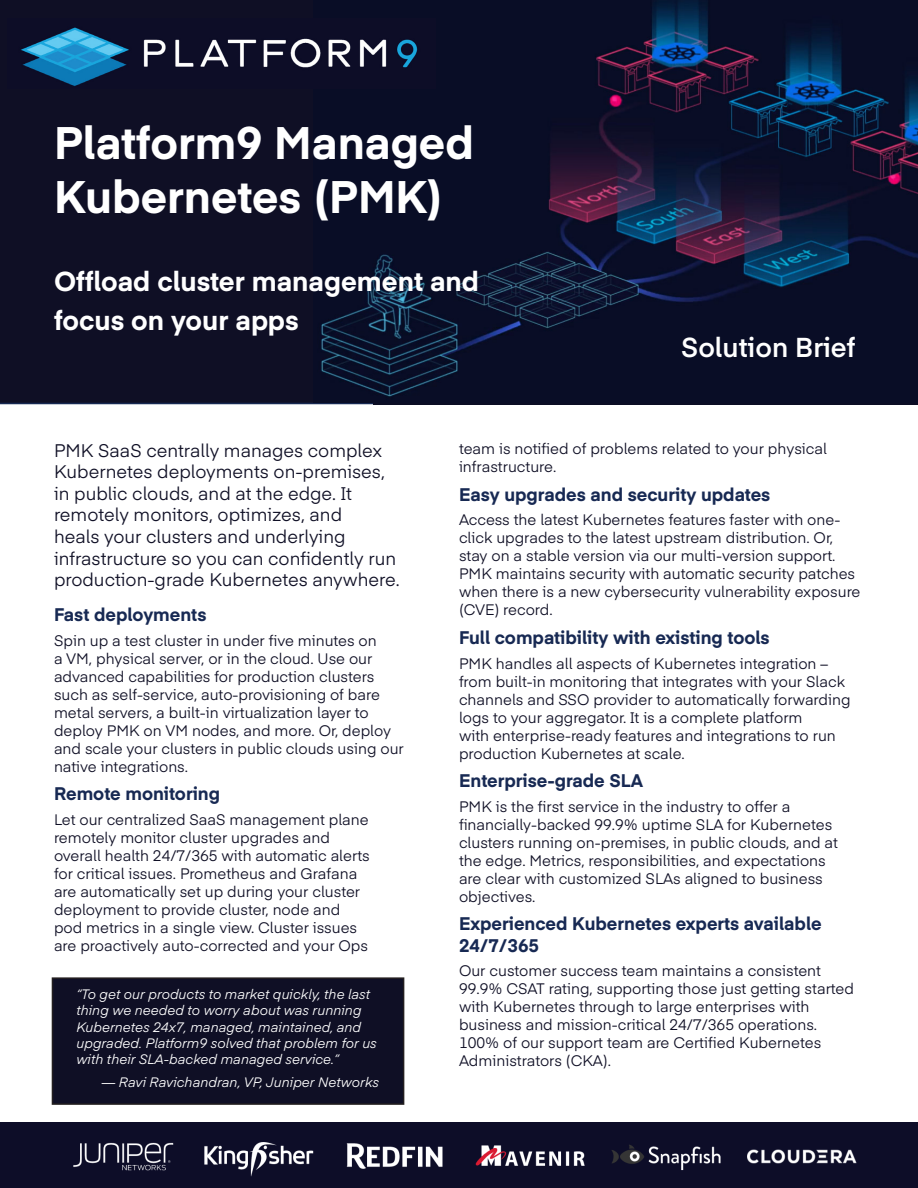
<style>
.page{position:relative;width:918px;height:1188px;background:#fff}
.page>*{position:absolute;margin:0;border:0;box-sizing:border-box;transform-origin:0 0}
.t1{font:700 45px/54px "Eina 04";color:#fff}
.t2{font:700 27px/39.2px "Eina 04";color:#fff}
.t3{font:600 27px "Eina 04";color:#fff}
.t4{font:18px/21.6px "Eina 04";color:#0f0f25}
.t5{font:700 18px/21.6px "Eina 04";color:#172953}
.t6{font:15px/18px "Eina 04";color:#0f0f25}
.t7{font:italic 13.5px/16.2px "Eina 04";color:#fff}
</style>
<div class="page">
<div style="left:0;top:0;width:373px;height:404px;background:#0f0f25"></div>
<img style="left:313px;top:0;width:605px;height:403px">
<img style="left:0;top:1122px;width:918px;height:66px">
<div style="left:52px;top:978px;width:352px;height:126px;background:#0f0f25"></div>
<div style="left:52px;top:977px;width:352px;height:128px;border:2px solid #231f20"></div>
<img style="left:8px;top:18px;width:427px;height:71px">
<h1 class="t1" style="left:54px;top:113px;width:421px">Platform9 Managed<br>Kubernetes (PMK)</h1>
<h2 class="t2" style="left:54px;top:260px;width:427px">Offload cluster management and focus on your apps</h2>
<h2 class="t3" style="left:681px;top:328px;width:176px">Solution Brief</h2>
<p class="t4" style="left:54px;top:438px;width:347px">PMK SaaS centrally manages complex Kubernetes deployments on-premises, in public clouds, and at the edge. It remotely monitors, optimizes, and<br>heals your clusters and underlying infrastructure so you can confidently run production-grade Kubernetes anywhere.</p>
<p class="t5" style="left:54px;top:603px;width:154px">Fast deployments</p>
<p class="t6" style="left:54px;top:631px;width:351px">Spin up a test cluster in under five minutes on<br>a VM, physical server, or in the cloud. Use our advanced capabilities for production clusters such as self-service, auto-provisioning of bare metal servers, a built-in virtualization layer to deploy PMK on VM nodes, and more. Or, deploy and scale your clusters in public clouds using our native integrations.</p>
<p class="t5" style="left:54px;top:782px;width:168px">Remote monitoring</p>
<p class="t6" style="left:54px;top:810px;width:317px">Let our centralized SaaS management plane remotely monitor cluster upgrades and overall health 24/7/365 with automatic alerts for critical issues. Prometheus and Grafana are automatically set up during your cluster deployment to provide cluster, node and pod metrics in a single view. Cluster issues are proactively auto-corrected and your Ops</p>
<p class="t7" style="left:76px;top:985px;width:302px">“To get our products to market quickly, the last thing we needed to worry about was running Kubernetes 24x7, managed, maintained, and upgraded. Platform9 solved that problem for us with their SLA-backed managed service.”</p>
<p class="t7" style="left:102px;top:1073px;width:279px">— Ravi Ravichandran, VP, Juniper Networks</p>
<p class="t6" style="left:459px;top:439px;width:369px">team is notified of problems related to your physical infrastructure.</p>
<p class="t5" style="left:459px;top:482px;width:313px">Easy upgrades and security updates</p>
<p class="t6" style="left:459px;top:510px;width:403px">Access the latest Kubernetes features faster with one&shy;click upgrades to the latest upstream distribution. Or, stay on a stable version via our multi-version support.<br>PMK maintains security with automatic security patches when there is a new cybersecurity vulnerability exposure (CVE) record.</p>
<p class="t5" style="left:459px;top:626px;width:312px">Full compatibility with existing tools</p>
<p class="t6" style="left:459px;top:653px;width:393px">PMK handles all aspects of Kubernetes integration – from built-in monitoring that integrates with your Slack channels and SSO provider to automatically forwarding logs to your aggregator. It is a complete platform<br>with enterprise-ready features and integrations to run production Kubernetes at scale.</p>
<p class="t5" style="left:459px;top:769px;width:186px">Enterprise-grade SLA</p>
<p class="t6" style="left:459px;top:796px;width:380px">PMK is the first service in the industry to offer a financially-backed 99.9% uptime SLA for Kubernetes clusters running on-premises, in public clouds, and at the edge. Metrics, responsibilities, and expectations are clear with customized SLAs aligned to business objectives.</p>
<p class="t5" style="left:459px;top:912px;width:364px">Experienced Kubernetes experts available<br>24/7/365</p>
<p class="t6" style="left:459px;top:961px;width:397px">Our customer success team maintains a consistent 99.9% CSAT rating, supporting those just getting started with Kubernetes through to large enterprises with business and mission-critical 24/7/365 operations.<br>100% of our support team are Certified Kubernetes Administrators (CKA).</p>
</div>
